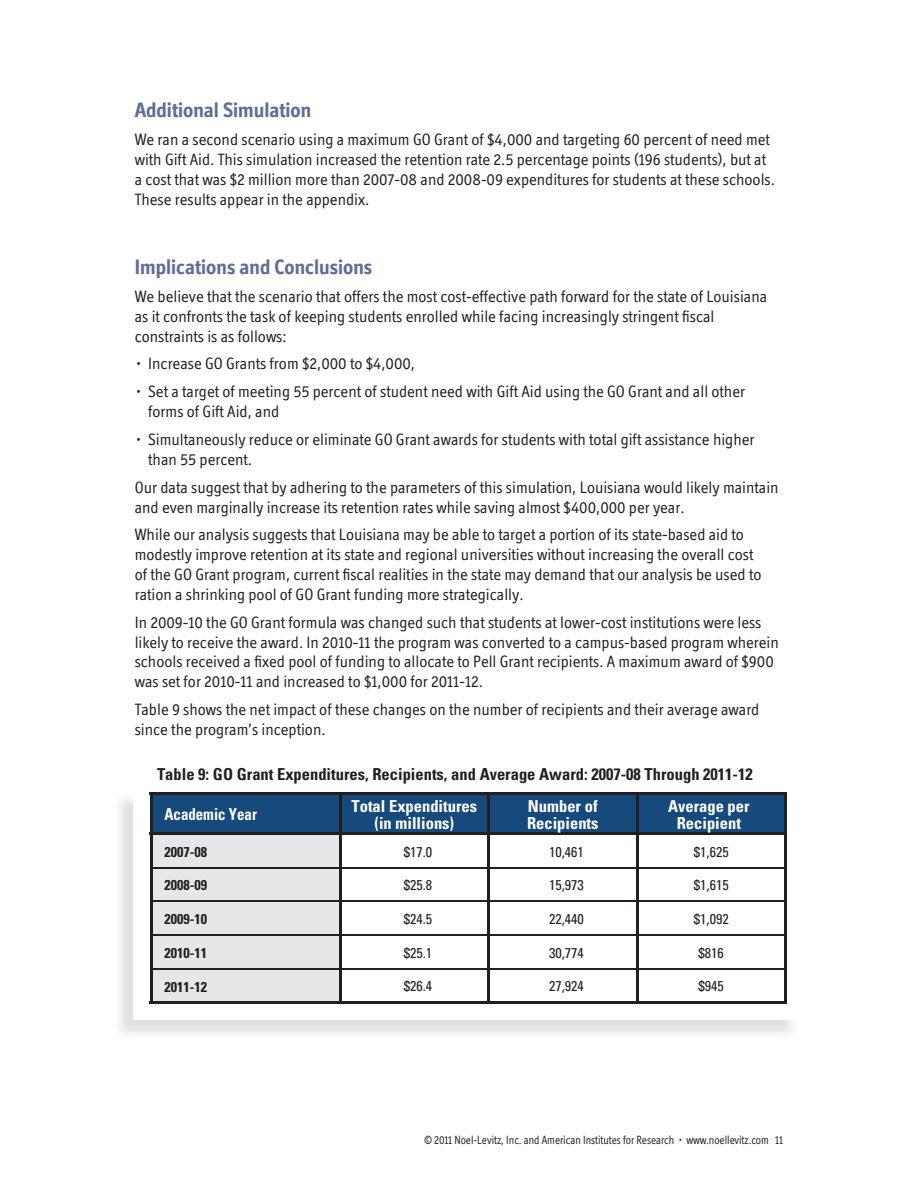
<style>
.page{position:relative;width:918px;height:1188px;background:#fff}
.page>*{position:absolute;margin:0;border:0;box-sizing:border-box;transform-origin:0 0}
.t1{font:700 21px "Officina Display ITC";color:#5e6e96}
.t2{font:16.5px/19.8px "Officina Display ITC";color:#231f20}
.t3{font:700 condensed 16.5px "Univers";color:#231f20}
.t4{font:700 condensed 16.5px/16.5px "Univers";color:#fff;text-align:center}
.t5{font:700 condensed 16.5px "Univers";color:#fff;scale:.9 1}
.t6{font:condensed 14.25px "Univers";color:#231f20}
.t7{font:700 condensed 14.25px "Univers";color:#231f20}
.t8{font:12px "Officina Display ITC";color:#231f20;scale:.9 1}
</style>
<div class="page">
<svg style="left:153px;top:795px;width:631px;height:206px;background:#89a0b7"></svg>
<svg style="left:342px;top:836px;width:442px;height:165px"></svg>
<hr style="left:150px;top:792px;width:190px;height:3px;background:#231f20">
<hr style="left:150px;top:795px;width:3px;height:37px;background:#231f20">
<hr style="left:340px;top:792px;width:149px;height:3px;background:#231f20">
<hr style="left:339px;top:795px;width:3px;height:37px;background:#231f20">
<hr style="left:489px;top:792px;width:298px;height:3px;background:#231f20">
<hr style="left:784px;top:795px;width:3px;height:37px;background:#231f20">
<hr style="left:487px;top:795px;width:3px;height:37px;background:#231f20">
<hr style="left:636px;top:795px;width:2px;height:37px;background:#231f20">
<svg style="left:150px;top:832px;width:190px;height:4px"></svg>
<hr style="left:150px;top:836px;width:3px;height:32px;background:#231f20">
<svg style="left:340px;top:832px;width:149px;height:4px"></svg>
<hr style="left:339px;top:836px;width:3px;height:31px;background:#231f20">
<svg style="left:489px;top:832px;width:298px;height:4px"></svg>
<hr style="left:784px;top:836px;width:3px;height:32px;background:#231f20">
<hr style="left:150px;top:868px;width:3px;height:34px;background:#231f20">
<hr style="left:339px;top:868px;width:3px;height:33px;background:#231f20">
<hr style="left:784px;top:868px;width:3px;height:34px;background:#231f20">
<hr style="left:150px;top:902px;width:3px;height:33px;background:#231f20">
<hr style="left:339px;top:902px;width:3px;height:32px;background:#231f20">
<hr style="left:784px;top:902px;width:3px;height:33px;background:#231f20">
<hr style="left:487px;top:836px;width:3px;height:31px;background:#231f20">
<hr style="left:636px;top:836px;width:2px;height:31px;background:#231f20">
<hr style="left:487px;top:868px;width:3px;height:33px;background:#231f20">
<hr style="left:636px;top:868px;width:2px;height:33px;background:#231f20">
<hr style="left:487px;top:902px;width:3px;height:32px;background:#231f20">
<hr style="left:636px;top:902px;width:2px;height:32px;background:#231f20">
<hr style="left:153px;top:867px;width:631px;height:1px;background:#231f20">
<hr style="left:153px;top:901px;width:631px;height:1px;background:#231f20">
<hr style="left:153px;top:934px;width:631px;height:2px;background:#231f20">
<hr style="left:153px;top:968px;width:631px;height:2px;background:#231f20">
<hr style="left:150px;top:935px;width:3px;height:34px;background:#231f20">
<hr style="left:339px;top:936px;width:3px;height:32px;background:#231f20">
<hr style="left:784px;top:935px;width:3px;height:34px;background:#231f20">
<hr style="left:150px;top:969px;width:3px;height:32px;background:#231f20">
<hr style="left:339px;top:970px;width:3px;height:31px;background:#231f20">
<hr style="left:784px;top:969px;width:3px;height:32px;background:#231f20">
<hr style="left:150px;top:1001px;width:637px;height:3px;background:#231f20">
<hr style="left:487px;top:936px;width:3px;height:32px;background:#231f20">
<hr style="left:636px;top:936px;width:2px;height:32px;background:#231f20">
<hr style="left:487px;top:970px;width:3px;height:31px;background:#231f20">
<hr style="left:636px;top:970px;width:2px;height:31px;background:#231f20">
<p class="t1" style="left:135px;top:103px;width:178px">Additional Simulation</p>
<p class="t2" style="left:135px;top:132px;width:642px">We ran a second scenario using a maximum GO Grant of $4,000 and targeting 60 percent of need met with Gift Aid. This simulation increased the retention rate 2.5 percentage points (196 students), but at a cost that was $2 million more than 2007-08 and 2008-09 expenditures for students at these schools.<br>These results appear in the appendix.</p>
<p class="t1" style="left:135px;top:259px;width:239px">Implications and Conclusions</p>
<p class="t2" style="left:135px;top:288px;width:634px">We believe that the scenario that offers the most cost-effective path forward for the state of Louisiana as it confronts the task of keeping students enrolled while facing increasingly stringent fiscal constraints is as follows:</p>
<p class="t2" style="left:136px;top:356px;width:280px">• Increase GO Grants from $2,000 to $4,000,</p>
<p class="t2" style="left:148px;top:384px;width:598px;text-indent:-12px">• Set a target of meeting 55 percent of student need with Gift Aid using the GO Grant and all other forms of Gift Aid, and</p>
<p class="t2" style="left:148px;top:431px;width:608px;text-indent:-12px">• Simultaneously reduce or eliminate GO Grant awards for students with total gift assistance higher than 55 percent.</p>
<p class="t2" style="left:135px;top:479px;width:646px">Our data suggest that by adhering to the parameters of this simulation, Louisiana would likely maintain and even marginally increase its retention rates while saving almost $400,000 per year.</p>
<p class="t2" style="left:135px;top:527px;width:628px">While our analysis suggests that Louisiana may be able to target a portion of its state-based aid to modestly improve retention at its state and regional universities without increasing the overall cost of the GO Grant program, current fiscal realities in the state may demand that our analysis be used to ration a shrinking pool of GO Grant funding more strategically.</p>
<p class="t2" style="left:135px;top:614px;width:646px">In 2009-10 the GO Grant formula was changed such that students at lower-cost institutions were less likely to receive the award. In 2010-11 the program was converted to a campus-based program wherein schools received a fixed pool of funding to allocate to Pell Grant recipients. A maximum award of $900 was set for 2010-11 and increased to $1,000 for 2011-12.</p>
<p class="t2" style="left:135px;top:701px;width:626px">Table 9 shows the net impact of these changes on the number of recipients and their average award since the program’s inception.</p>
<p class="t3" style="left:157px;top:768px;width:597px">Table 9: GO Grant Expenditures, Recipients, and Average Award: 2007-08 Through 2011-12</p>
<p class="t5" style="left:165px;top:808px;width:104px">Academic Year</p>
<p class="t4" style="left:352px;top:800px;width:127px">Total Expenditures (in millions)</p>
<p class="t4" style="left:527px;top:800px;width:73px;text-align:left">Number of<br>Recipients</p>
<p class="t4" style="left:668px;top:800px;width:83px">Average per<br>Recipient</p>
<p class="t7" style="left:165px;top:846px;width:44px">2007-08</p>
<p class="t6" style="left:404px;top:847px;width:30px">$17.0</p>
<p class="t6" style="left:549px;top:847px;width:36px">10,461</p>
<p class="t6" style="left:694px;top:847px;width:36px">$1,625</p>
<p class="t7" style="left:165px;top:880px;width:44px">2008-09</p>
<p class="t6" style="left:404px;top:880px;width:30px">$25.8</p>
<p class="t6" style="left:549px;top:880px;width:36px">15,973</p>
<p class="t6" style="left:694px;top:880px;width:36px">$1,615</p>
<p class="t7" style="left:165px;top:914px;width:44px">2009-10</p>
<p class="t6" style="left:404px;top:914px;width:30px">$24.5</p>
<p class="t6" style="left:549px;top:914px;width:36px">22,440</p>
<p class="t6" style="left:694px;top:914px;width:36px">$1,092</p>
<p class="t7" style="left:165px;top:947px;width:44px">2010-11</p>
<p class="t6" style="left:404px;top:948px;width:30px">$25.1</p>
<p class="t6" style="left:549px;top:948px;width:36px">30,774</p>
<p class="t6" style="left:699px;top:948px;width:27px">$816</p>
<p class="t7" style="left:165px;top:981px;width:44px">2011-12</p>
<p class="t6" style="left:404px;top:981px;width:30px">$26.4</p>
<p class="t6" style="left:549px;top:981px;width:36px">27,924</p>
<p class="t6" style="left:699px;top:981px;width:27px">$945</p>
<p class="t8" style="left:424px;top:1136px;width:400px">© 2011 Noel-Levitz, Inc. and American Institutes for Research • www.noellevitz.com 11</p>
</div>
